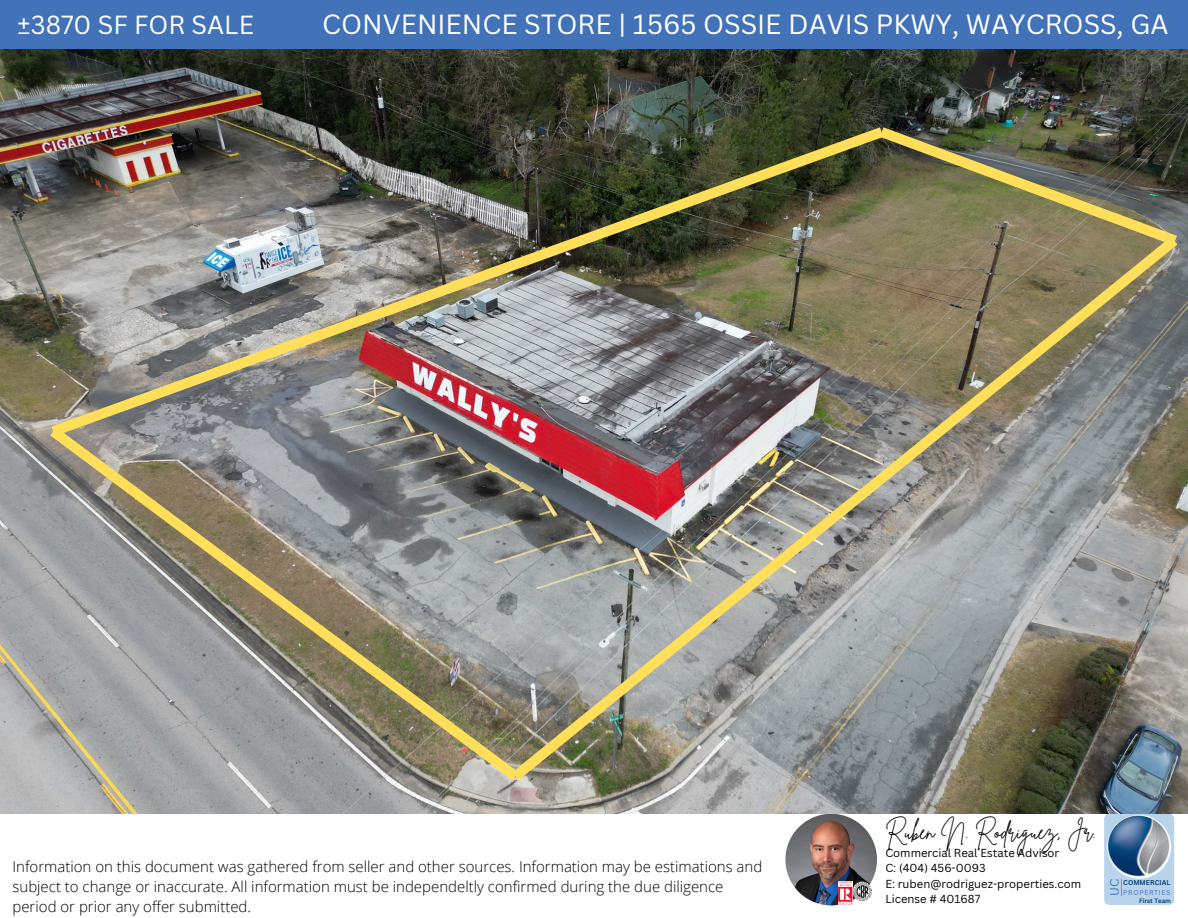
<style>
.page{position:relative;width:1188px;height:918px;background:#fff}
.page>*{position:absolute;margin:0;border:0;box-sizing:border-box;transform-origin:0 0}
.t1{font:27px "Canva Sans";color:#fff}
.t2{font:25.5px "Canva Sans";color:#fff}
.t3{font:21.45px "Brittany Signature";color:#000}
.t4{font:300 15px/20.2px "Open Sans";color:#000}
.t5{font:12px "Canva Sans";color:#4272b7}
.t6{font:11.25px/15.3px "Canva Sans";color:#000}
.t7{font:700 6.9px/9.6px "Canva Sans";color:#0e4479}
.t8{font:700 6.3px "Canva Sans";color:#0e4479}
.s1{font-weight:400;color:#4272b7}
</style>
<div class="page">
<div style="left:0;top:0;width:1188px;height:49px;background:#4272b7"></div>
<img style="left:785px;top:814px;width:92px;height:91px;border-radius:50%">
<svg style="left:1104px;top:813px;width:70px;height:92px;background:#91acc5"></svg>
<img style="left:838px;top:882px;width:15px;height:22px">
<img style="left:852px;top:882px;width:20px;height:19px;border-radius:50%">
<img style="left:0;top:49px;width:1188px;height:764px">
<img style="left:40px;top:119px;width:829px;height:298px">
<svg style="left:39px;top:417px;width:462px;height:373px;background:#959389"></svg>
<img style="left:501px;top:226px;width:687px;height:564px">
<svg style="left:869px;top:119px;width:319px;height:135px;background:#716e4e"></svg>
<h2 class="t2" style="left:17px;top:7px;width:238px">±3870 SF FOR SALE</h2>
<p class="t1" style="left:322px;top:5px;width:848px">CONVENIENCE STORE | 1565 OSSIE DAVIS PKWY, WAYCROSS, GA</p>
<h1 class="t1" style="left:442px;top:5px;width:734px">OFFICE CONDO | 2341 MAIN STREET, TUCKER, GA 30084</h1>
<p class="t4" style="left:13px;top:856px;width:751px">Information on this document was gathered from seller and other sources. Information may be estimations and subject to change or inaccurate. All information must be independeltly confirmed during the due diligence period or prior any offer submitted.</p>
<p class="t3" style="left:885px;top:817px;width:212px">Ruben N. Rodriguez, Jr.</p>
<p class="t6" style="left:885px;top:845px;width:197px">Commercial Real Estate Advisor<br>C: (404) 456-0093<br>E: ruben@rodriguez-properties.com<br>License # 401687</p>
<p class="t5" style="left:1106px;top:896px;width:19px;rotate:-90deg">UC</p>
<p class="t7" style="left:1123px;top:878px;width:49px">COMMERCIAL<br><span class="s1">PROPERTIES</span></p>
<p class="t8" style="left:1139px;top:896px;width:33px">First Team</p>
</div>
